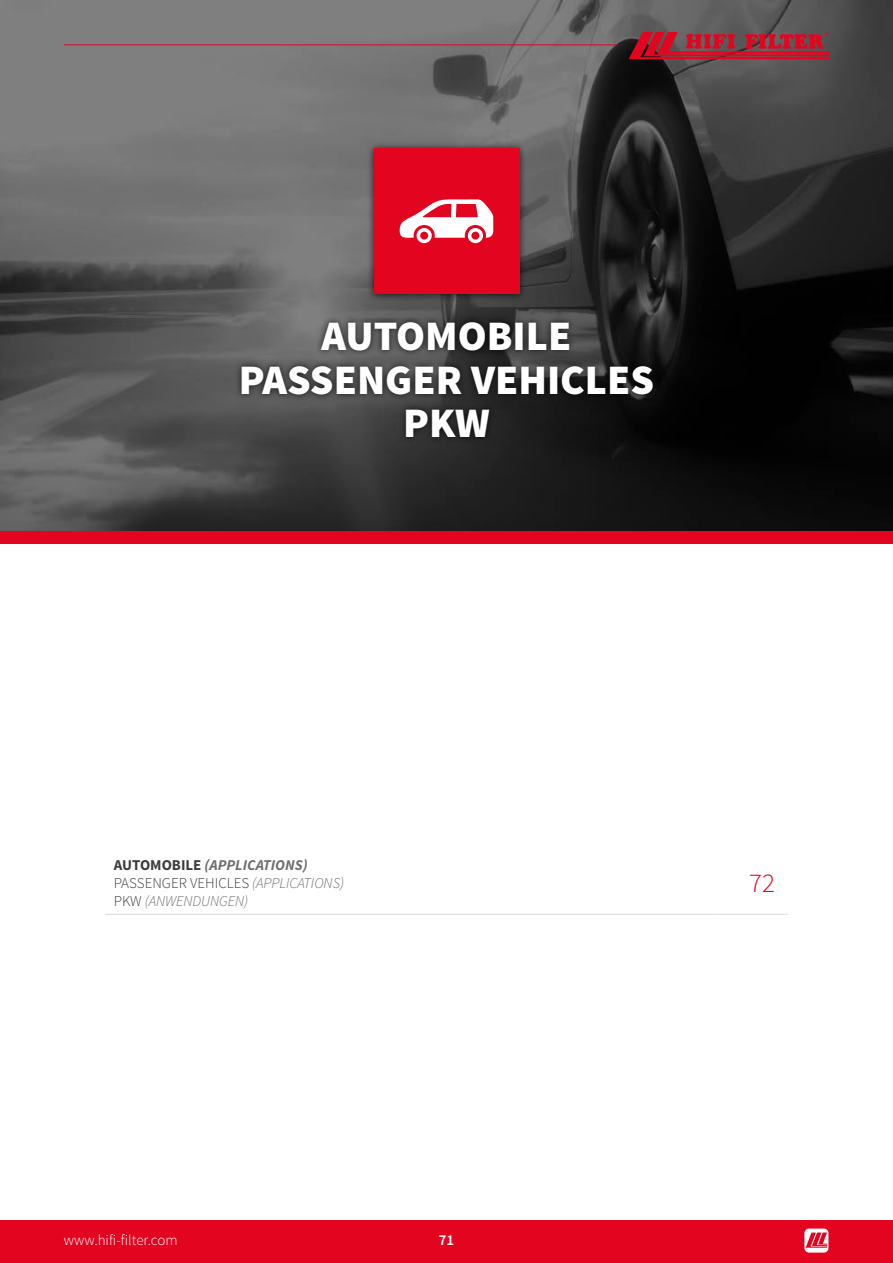
<style>
.page{position:relative;width:893px;height:1263px;background:#fff}
.page>*{position:absolute;margin:0;border:0;box-sizing:border-box;transform-origin:0 0}
.t1{font:900 42px/43.5px "Source Sans Pro";color:#fff;text-align:center}
.t2{font:300 27px "Source Sans Pro";color:#e30520}
.t3{font:italic 300 15px/18px "Source Sans Pro";color:#706f6f}
.t4{font:300 15px "Source Sans Pro";color:#fff}
.t5{font:600 15px "Source Sans Pro";color:#fff}
.s1{font-weight:700;font-style:normal;color:#3c3c3b}
.s2{font-weight:700}
.s3{font-style:normal;color:#3c3c3b}
</style>
<div class="page">
<svg style="left:0;top:0;width:893px;height:531px;background:#484848"></svg>
<div style="left:0;top:531px;width:893px;height:13px;background:#e30520"></div>
<div style="left:0;top:1220px;width:893px;height:43px;background:#e30520"></div>
<hr style="left:64px;top:45px;width:553px;height:1px;background:#e30520">
<svg style="left:629px;top:32px;width:200px;height:27px;background:#a32938"></svg>
<div style="left:804px;top:1228px;width:24px;height:24px;background:#fff;border-radius:5px"></div>
<svg style="left:806px;top:1232px;width:21px;height:16px"></svg>
<div style="left:234px;top:315px;width:425px;height:129px;background:#000;opacity:.75"></div>
<div style="left:367px;top:141px;width:159px;height:160px;background:#000;opacity:.75"></div>
<div style="left:374px;top:149px;width:145px;height:145px;background:#e30520"></div>
<hr style="left:105px;top:914px;width:615px;height:1px;background:#dadada">
<hr style="left:720px;top:914px;width:68px;height:1px;background:#dadada">
<svg style="left:400px;top:199px;width:93px;height:44px"></svg>
<h1 class="t1" style="left:239px;top:317px;width:417px">AUTOMOBILE<br>PASSENGER VEHICLES<br>PKW</h1>
<p class="t3" style="left:114px;top:856px;width:232px"><span class="s1">AUTOMOBILE</span> <span class="s2">(APPLICATIONS)<br></span><span class="s3">PASSENGER VEHICLES</span> (APPLICATIONS)<br><span class="s3">PKW</span> (ANWENDUNGEN)</p>
<p class="t4" style="left:64px;top:1230px;width:115px">www.hifi-filter.com</p>
<p class="t5" style="left:439px;top:1230px;width:17px">71</p>
<h2 class="t2" style="left:749px;top:867px;width:27px">72</h2>
</div>
